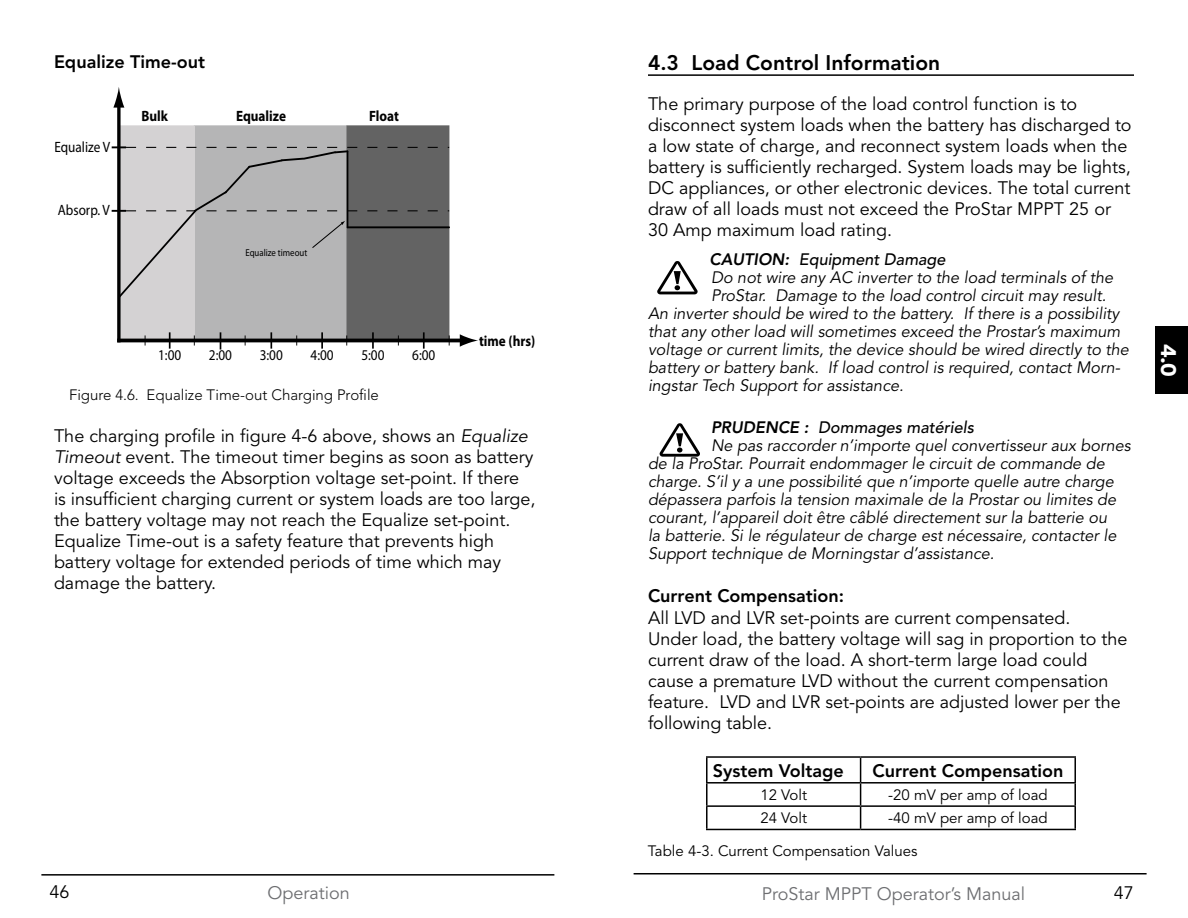
<style>
.page{position:relative;width:1188px;height:918px;background:#fff}
.page>*{position:absolute;margin:0;border:0;box-sizing:border-box;transform-origin:0 0}
.t1{font:800 21px "Avenir LT Std";color:#000}
.t2{font:900 21px "Avenir LT Std";color:#fff;scale:1.1 1}
.t3{font:18px/21px "Avenir LT Std";color:#000}
.t4{font:800 18px "Avenir LT Std";color:#000}
.t5{font:18px "Avenir LT Std";color:#6d6e71}
.t6{font:italic 16.5px "Avenir LT Std";color:#000}
.t7{font:italic 500 16.5px "Avenir LT Std";color:#000}
.t8{font:15px/32.5px "Avenir LT Std";color:#000}
.t9{font:15px "Myriad Pro";color:#000;scale:.88 1}
.t10{font:300 15px "Avenir LT Std";color:#000}
.t11{font:700 15px "Myriad Pro";color:#000;scale:.88 1}
.t12{font:10.05px "Myriad Pro";color:#000;scale:.88 1}
.s1{font-style:italic}
.s2{font-weight:800}
</style>
<div class="page">
<hr style="left:634px;top:873px;width:513px;height:1px;background:#000">
<hr style="left:41px;top:874px;width:513px;height:2px;background:#000">
<div style="left:1156px;top:327px;width:32px;height:67px;background:#000"></div>
<div style="left:194px;top:126px;width:153px;height:214px;background:#b5b5b6"></div>
<div style="left:119px;top:126px;width:75px;height:214px;background:#d4d2d3"></div>
<div style="left:347px;top:126px;width:102px;height:214px;background:#636363"></div>
<div style="left:347px;top:125px;width:102px;height:215px;border:1px solid #636363"></div>
<svg style="left:117px;top:108px;width:4px;height:232px"></svg>
<svg style="left:113px;top:87px;width:11px;height:21px"></svg>
<hr style="left:119px;top:339px;width:344px;height:3px;background:#000">
<svg style="left:460px;top:334px;width:18px;height:13px"></svg>
<svg style="left:169px;top:333px;width:2px;height:15px"></svg>
<svg style="left:220px;top:333px;width:1px;height:16px"></svg>
<svg style="left:270px;top:333px;width:2px;height:15px"></svg>
<svg style="left:321px;top:333px;width:2px;height:15px"></svg>
<svg style="left:372px;top:333px;width:2px;height:15px"></svg>
<svg style="left:423px;top:333px;width:2px;height:15px"></svg>
<svg style="left:112px;top:146px;width:337px;height:154px"></svg>
<hr style="left:648px;top:74px;width:486px;height:2px;background:#000">
<hr style="left:706px;top:756px;width:155px;height:2px;background:#000">
<hr style="left:706px;top:758px;width:2px;height:24px;background:#000">
<hr style="left:861px;top:756px;width:215px;height:2px;background:#000">
<hr style="left:1074px;top:758px;width:2px;height:24px;background:#000">
<hr style="left:706px;top:782px;width:155px;height:2px;background:#000">
<hr style="left:706px;top:784px;width:2px;height:21px;background:#000">
<hr style="left:861px;top:782px;width:215px;height:2px;background:#000">
<hr style="left:1074px;top:784px;width:2px;height:21px;background:#000">
<hr style="left:706px;top:805px;width:155px;height:2px;background:#000">
<hr style="left:706px;top:807px;width:2px;height:22px;background:#000">
<hr style="left:861px;top:805px;width:215px;height:2px;background:#000">
<svg style="left:860px;top:758px;width:1px;height:71px"></svg>
<hr style="left:1074px;top:807px;width:2px;height:22px;background:#000">
<hr style="left:706px;top:829px;width:155px;height:1px;background:#000">
<hr style="left:861px;top:829px;width:215px;height:1px;background:#000">
<svg style="left:657px;top:261px;width:41px;height:33px"></svg>
<svg style="left:660px;top:423px;width:40px;height:34px"></svg>
<p class="t4" style="left:54px;top:51px;width:153px">Equalize Time-out</p>
<p class="t9" style="left:54px;top:138px;width:65px">Equalize V</p>
<p class="t9" style="left:58px;top:201px;width:61px">Absorp. V</p>
<p class="t11" style="left:141px;top:106px;width:32px">Bulk</p>
<p class="t11" style="left:236px;top:106px;width:58px">Equalize</p>
<p class="t11" style="left:369px;top:106px;width:35px">Float</p>
<p class="t12" style="left:245px;top:246px;width:72px">Equalize timeout</p>
<p class="t9" style="left:158px;top:346px;width:28px">1:00</p>
<p class="t9" style="left:209px;top:346px;width:28px">2:00</p>
<p class="t9" style="left:260px;top:346px;width:28px">3:00</p>
<p class="t9" style="left:311px;top:346px;width:28px">4:00</p>
<p class="t9" style="left:361px;top:346px;width:28px">5:00</p>
<p class="t9" style="left:412px;top:346px;width:28px">6:00</p>
<p class="t11" style="left:479px;top:331px;width:66px">time (hrs)</p>
<p class="t10" style="left:69px;top:386px;width:312px">Figure 4.6. Equalize Time-out Charging Profile</p>
<p class="t3" style="left:54px;top:426px;width:483px">The charging profile in figure 4-6 above, shows an <span class="s1">Equalize Timeout</span> event. The timeout timer begins as soon as battery voltage exceeds the Absorption voltage set-point. If there<br>is insufficient charging current or system loads are too large, the battery voltage may not reach the Equalize set-point.<br>Equalize Time-out is a safety feature that prevents high battery voltage for extended periods of time which may damage the battery.</p>
<p class="t1" style="left:648px;top:50px;width:294px">4.3 Load Control Information</p>
<p class="t3" style="left:648px;top:94px;width:485px">The primary purpose of the load control function is to disconnect system loads when the battery has discharged to a low state of charge, and reconnect system loads when the battery is sufficiently recharged. System loads may be lights, DC appliances, or other electronic devices. The total current draw of all loads must not exceed the ProStar MPPT 25 or 30 Amp maximum load rating.</p>
<p class="t7" style="left:710px;top:250px;width:237px"><span class="s2">CAUTION:</span> Equipment Damage</p>
<p class="t6" style="left:711px;top:268px;width:404px">Do not wire any AC inverter to the load terminals of the</p>
<p class="t6" style="left:711px;top:286px;width:397px">ProStar. Damage to the load control circuit may result.</p>
<p class="t6" style="left:648px;top:304px;width:473px">An inverter should be wired to the battery. If there is a possibility</p>
<p class="t6" style="left:648px;top:322px;width:474px">that any other load will sometimes exceed the Prostar’s maximum</p>
<p class="t6" style="left:648px;top:340px;width:482px">voltage or current limits, the device should be wired directly to the</p>
<p class="t6" style="left:648px;top:358px;width:474px">battery or battery bank. If load control is required, contact Morn-</p>
<p class="t6" style="left:648px;top:376px;width:257px">ingstar Tech Support for assistance.</p>
<p class="t7" style="left:711px;top:418px;width:264px"><span class="s2">PRUDENCE :</span> Dommages matériels</p>
<p class="t6" style="left:711px;top:436px;width:421px">Ne pas raccorder n’importe quel convertisseur aux bornes</p>
<p class="t6" style="left:648px;top:454px;width:458px">de la ProStar. Pourrait endommager le circuit de commande de</p>
<p class="t6" style="left:648px;top:472px;width:467px">charge. S’il y a une possibilité que n’importe quelle autre charge</p>
<p class="t6" style="left:648px;top:490px;width:470px">dépassera parfois la tension maximale de la Prostar ou limites de</p>
<p class="t6" style="left:648px;top:508px;width:461px">courant, l’appareil doit être câblé directement sur la batterie ou</p>
<p class="t6" style="left:648px;top:526px;width:470px">la batterie. Si le régulateur de charge est nécessaire, contacter le</p>
<p class="t6" style="left:648px;top:544px;width:348px">Support technique de Morningstar d’assistance.</p>
<p class="t4" style="left:648px;top:585px;width:198px">Current Compensation:</p>
<p class="t3" style="left:648px;top:608px;width:481px">All LVD and LVR set-points are current compensated.<br>Under load, the battery voltage will sag in proportion to the current draw of the load. A short-term large load could cause a premature LVD without the current compensation feature. LVD and LVR set-points are adjusted lower per the following table.</p>
<p class="t4" style="left:713px;top:760px;width:133px">System Voltage</p>
<p class="t4" style="left:872px;top:760px;width:192px">Current Compensation</p>
<p class="t8" style="left:760px;top:779px;width:48px">12 Volt</p>
<p class="t8" style="left:888px;top:779px;width:161px">-20 mV per amp of load</p>
<p class="t8" style="left:760px;top:802px;width:48px">24 Volt</p>
<p class="t8" style="left:648px;top:802px;width:401px;text-indent:240px">-40 mV per amp of load<br>Table 4-3. Current Compensation Values</p>
<p class="t3" style="left:50px;top:882px;width:22px">46</p>
<p class="t5" style="left:268px;top:883px;width:84px">Operation</p>
<p class="t5" style="left:762px;top:883px;width:265px">ProStar MPPT Operator’s Manual</p>
<p class="t3" style="left:1114px;top:883px;width:22px">47</p>
<p class="t2" style="left:1181px;top:344px;width:32px;rotate:90deg">4.0</p>
</div>
